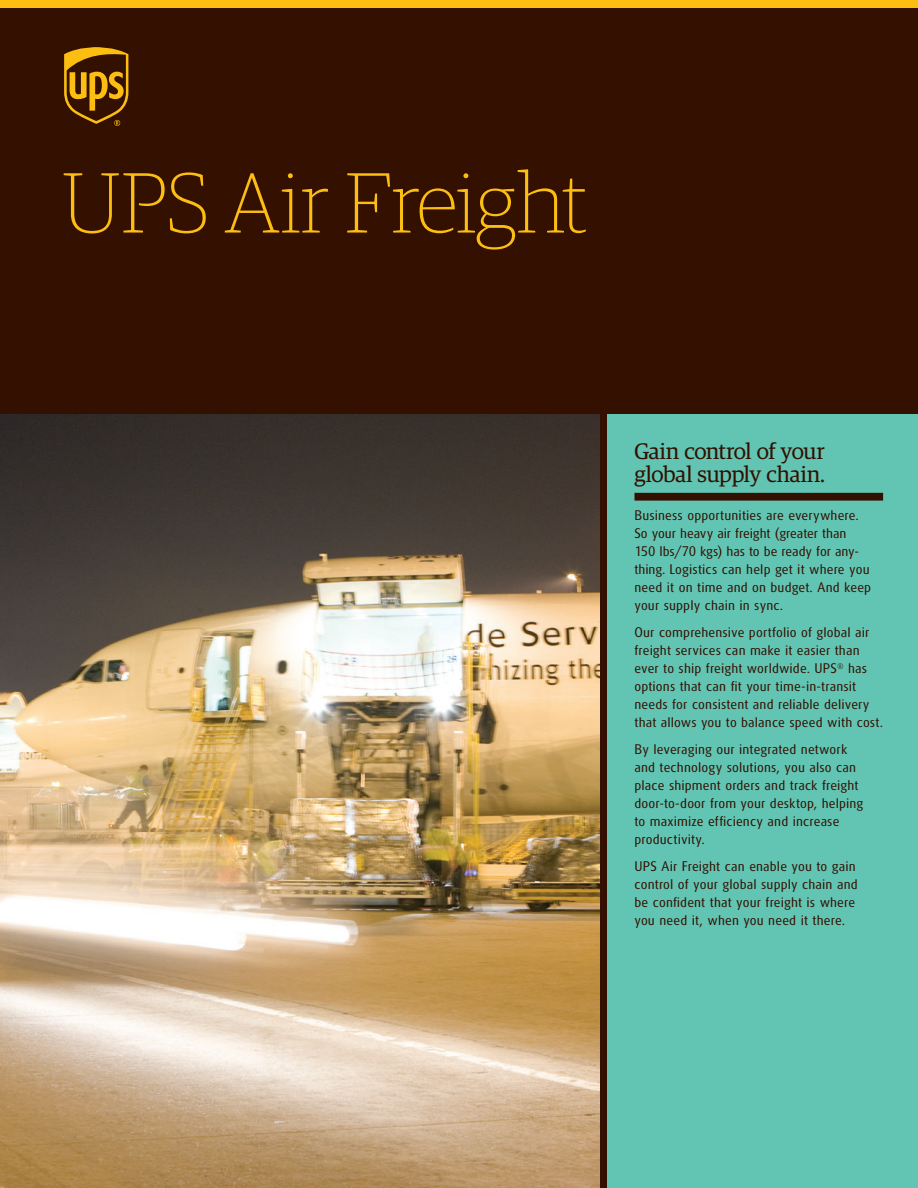
<style>
.page{position:relative;width:918px;height:1188px;background:#331000}
.page>*{position:absolute;margin:0;border:0;box-sizing:border-box;transform-origin:0 0}
.t1{font:100 85.5px "Guardian Egyp";letter-spacing:-.005em;color:#fdbe12}
.t2{font:22.5px/23.2px "Guardian Egyp";letter-spacing:-.01em;color:#331000}
.t3{font:13.5px/18px "UPS Sans";letter-spacing:.01em;color:#331000}
</style>
<div class="page">
<svg style="left:64px;top:47px;width:64px;height:79px"></svg>
<div style="left:0;top:0;width:918px;height:8px;background:#fdbe12"></div>
<img style="left:0;top:414px;width:599px;height:774px">
<div style="left:608px;top:414px;width:310px;height:774px;background:#62c5b4"></div>
<div style="left:634px;top:493px;width:249px;height:8px;background:#331000"></div>
<h1 class="t1" style="left:62px;top:148px;width:527px">UPS Air Freight</h1>
<h2 class="t2" style="left:634px;top:438px;width:192px">Gain control of your global supply chain.</h2>
<p class="t3" style="left:634px;top:507px;width:238px">Business opportunities are everywhere.<br>So your heavy air freight (greater than<br>150 lbs/70 kgs) has to be ready for any&shy;thing. Logistics can help get it where you need it on time and on budget. And keep your supply chain in sync.</p>
<p class="t3" style="left:634px;top:623px;width:250px">Our comprehensive portfolio of global air freight services can make it easier than ever to ship freight worldwide. UPS<sup>®</sup> has options that can fit your time-in-transit needs for consistent and reliable delivery that allows you to balance speed with cost.</p>
<p class="t3" style="left:634px;top:740px;width:230px">By leveraging our integrated network and technology solutions, you also can place shipment orders and track freight door-to-door from your desktop, helping to maximize efficiency and increase productivity.</p>
<p class="t3" style="left:634px;top:857px;width:225px">UPS Air Freight can enable you to gain control of your global supply chain and be confident that your freight is where you need it, when you need it there.</p>
</div>
